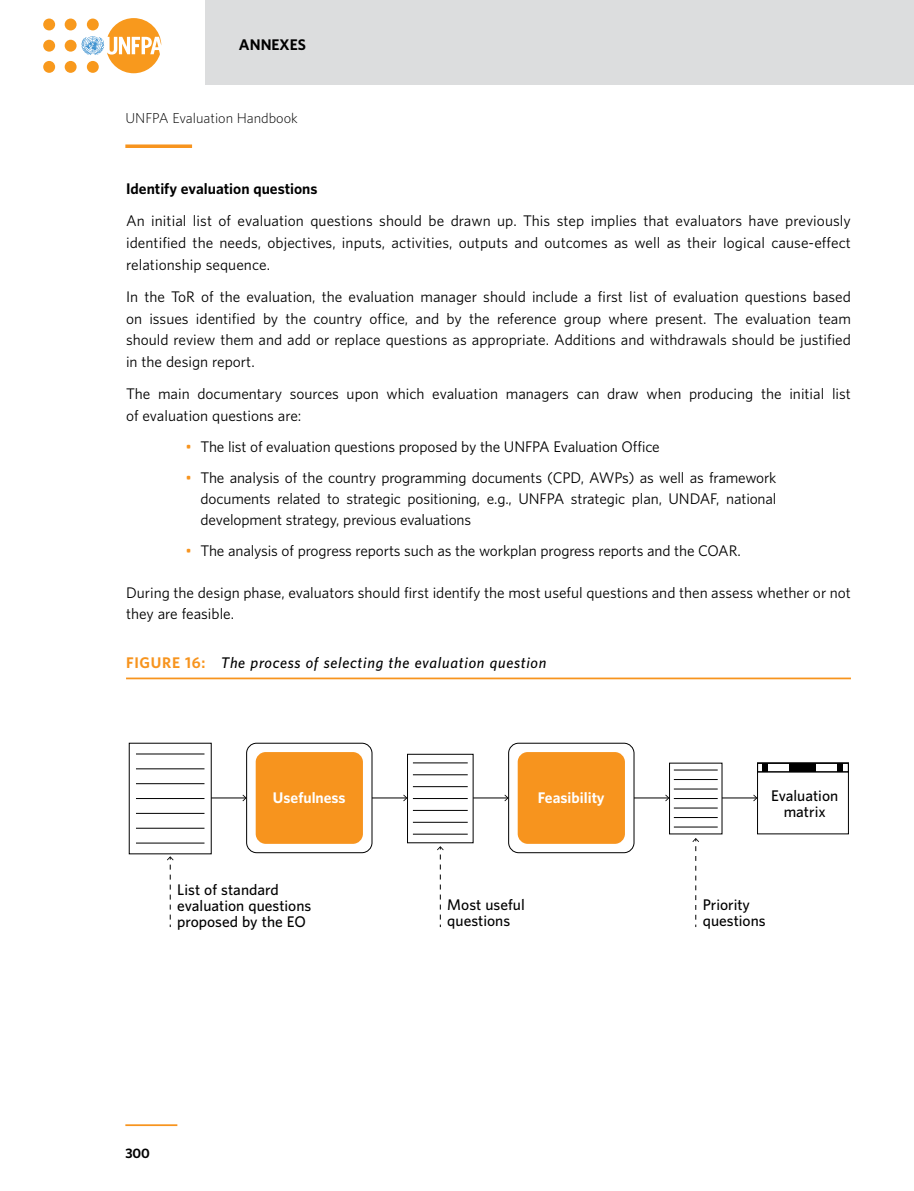
<style>
.page{position:relative;width:914px;height:1191px;background:#fff}
.page>*{position:absolute;margin:0;border:0;box-sizing:border-box;transform-origin:0 0}
.t1{font:14px/21.9px "UNFPA Text";color:#000;text-align:justify}
.t2{font:600 14px/15.9px "UNFPA";color:#000}
.t3{font:italic 600 14px "UNFPA";letter-spacing:.05em;color:#000}
.t4{font:700 14px "UNFPA";color:#000}
.t5{font:700 14px "UNFPA";color:#fff}
.t6{font:300 13.12px "UNFPA";color:#000}
.t7{font:700 12.25px "UNFPA";color:#000}
.s1{color:#f7941e}
.s2{font-weight:700;font-style:normal;color:#f7941e}
</style>
<div class="page">
<svg style="left:125px;top:144px;width:67px;height:4px"></svg>
<div style="left:206px;top:0;width:708px;height:84px;background:#dcddde"></div>
<div style="left:65px;top:40px;width:12px;height:12px;background:#f8991d;border-radius:50%"></div>
<div style="left:65px;top:61px;width:12px;height:12px;background:#f8991d;border-radius:50%"></div>
<div style="left:65px;top:19px;width:12px;height:11px;background:#f8991d;border-radius:50%"></div>
<div style="left:43px;top:40px;width:12px;height:12px;background:#f8991d;border-radius:50%"></div>
<div style="left:43px;top:61px;width:12px;height:12px;background:#f8991d;border-radius:50%"></div>
<div style="left:43px;top:19px;width:12px;height:11px;background:#f8991d;border-radius:50%"></div>
<svg style="left:81px;top:18px;width:80px;height:55px"></svg>
<hr style="left:125px;top:1124px;width:52px;height:2px;background:#f7941e">
<hr style="left:126px;top:677px;width:724px;height:2px;background:#f7941e">
<div style="left:256px;top:752px;width:107px;height:92px;background:#f7941e;border-radius:10px"></div>
<div style="left:246px;top:743px;width:126px;height:110px;border:1px solid #000;border-radius:10px"></div>
<div style="left:517px;top:752px;width:108px;height:92px;background:#f7941e;border-radius:10px"></div>
<div style="left:508px;top:743px;width:126px;height:110px;border:1px solid #000;border-radius:10px"></div>
<hr style="left:136px;top:753px;width:68px;height:1px;background:#000">
<hr style="left:136px;top:768px;width:68px;height:1px;background:#000">
<hr style="left:136px;top:783px;width:68px;height:1px;background:#000">
<hr style="left:136px;top:798px;width:68px;height:1px;background:#000">
<hr style="left:136px;top:813px;width:68px;height:1px;background:#000">
<hr style="left:136px;top:828px;width:68px;height:1px;background:#000">
<hr style="left:136px;top:842px;width:68px;height:1px;background:#000">
<div style="left:407px;top:754px;width:66px;height:89px;border:1px solid #000"></div>
<hr style="left:413px;top:762px;width:54px;height:1px;background:#000">
<hr style="left:413px;top:774px;width:54px;height:1px;background:#000">
<hr style="left:413px;top:786px;width:54px;height:1px;background:#000">
<hr style="left:413px;top:798px;width:54px;height:1px;background:#000">
<hr style="left:413px;top:810px;width:54px;height:1px;background:#000">
<hr style="left:413px;top:822px;width:54px;height:1px;background:#000">
<hr style="left:413px;top:834px;width:54px;height:1px;background:#000">
<div style="left:669px;top:763px;width:53px;height:71px;border:1px solid #000"></div>
<hr style="left:673px;top:769px;width:44px;height:1px;background:#000">
<hr style="left:673px;top:779px;width:44px;height:1px;background:#000">
<hr style="left:673px;top:788px;width:44px;height:1px;background:#000">
<hr style="left:673px;top:798px;width:44px;height:1px;background:#000">
<hr style="left:673px;top:807px;width:44px;height:1px;background:#000">
<hr style="left:673px;top:817px;width:44px;height:1px;background:#000">
<hr style="left:673px;top:826px;width:44px;height:1px;background:#000">
<div style="left:757px;top:762px;width:91px;height:10px;border:1px solid #000"></div>
<div style="left:789px;top:763px;width:27px;height:9px;background:#000"></div>
<div style="left:762px;top:763px;width:6px;height:9px;background:#000"></div>
<div style="left:837px;top:763px;width:6px;height:9px;background:#000"></div>
<hr style="left:211px;top:797px;width:35px;height:1px;background:#000">
<svg style="left:242px;top:794px;width:5px;height:7px"></svg>
<svg style="left:167px;top:856px;width:6px;height:71px"></svg>
<hr style="left:372px;top:797px;width:34px;height:1px;background:#000">
<svg style="left:403px;top:794px;width:4px;height:7px"></svg>
<hr style="left:473px;top:797px;width:34px;height:1px;background:#000">
<svg style="left:504px;top:794px;width:4px;height:7px"></svg>
<hr style="left:634px;top:797px;width:34px;height:1px;background:#000">
<svg style="left:665px;top:794px;width:4px;height:7px"></svg>
<hr style="left:722px;top:797px;width:34px;height:1px;background:#000">
<svg style="left:753px;top:794px;width:4px;height:7px"></svg>
<svg style="left:437px;top:846px;width:6px;height:81px"></svg>
<svg style="left:692px;top:838px;width:7px;height:89px"></svg>
<p class="t4" style="left:239px;top:35px;width:68px">ANNEXES</p>
<p class="t6" style="left:125px;top:110px;width:174px">UNFPA Evaluation Handbook</p>
<p class="t4" style="left:126px;top:180px;width:193px">Identify evaluation questions</p>
<p class="t1" style="left:126px;top:209px;width:726px">An initial list of evaluation questions should be drawn up. This step implies that evaluators have previously identified the needs, objectives, inputs, activities, outputs and outcomes as well as their logical cause-effect relationship sequence.</p>
<p class="t1" style="left:126px;top:285px;width:726px">In the ToR of the evaluation, the evaluation manager should include a first list of evaluation questions based on issues identified by the country office, and by the reference group where present. The evaluation team should review them and add or replace questions as appropriate. Additions and withdrawals should be justified in the design report.</p>
<p class="t1" style="left:126px;top:382px;width:726px">The main documentary sources upon which evaluation managers can draw when producing the initial list of evaluation questions are:</p>
<p class="t1" style="left:186px;top:435px;width:475px"><span class="s1">•</span> The list of evaluation questions proposed by the UNFPA Evaluation Office</p>
<p class="t1" style="left:200px;top:466px;width:577px;line-height:21px;text-indent:-15px"><span class="s1">•</span> The analysis of the country programming documents (CPD, AWPs) as well as framework documents related to strategic positioning, e.g., UNFPA strategic plan, UNDAF, national development strategy, previous evaluations</p>
<p class="t1" style="left:186px;top:539px;width:556px"><span class="s1">•</span> The analysis of progress reports such as the workplan progress reports and the COAR.</p>
<p class="t1" style="left:126px;top:581px;width:726px">During the design phase, evaluators should first identify the most useful questions and then assess whether or not they are feasible.</p>
<p class="t3" style="left:126px;top:653px;width:422px"><span class="s2">FIGURE 16:</span> The process of selecting the evaluation question</p>
<p class="t5" style="left:273px;top:788px;width:74px">Usefulness</p>
<p class="t2" style="left:177px;top:881px;width:136px">List of standard evaluation questions proposed by the EO</p>
<p class="t7" style="left:125px;top:1144px;width:26px">300</p>
<p class="t5" style="left:538px;top:788px;width:68px">Feasibility</p>
<p class="t2" style="left:771px;top:787px;width:69px;text-align:center">Evaluation matrix</p>
<p class="t2" style="left:447px;top:896px;width:79px">Most useful questions</p>
<p class="t2" style="left:702px;top:896px;width:64px">Priority questions</p>
</div>
